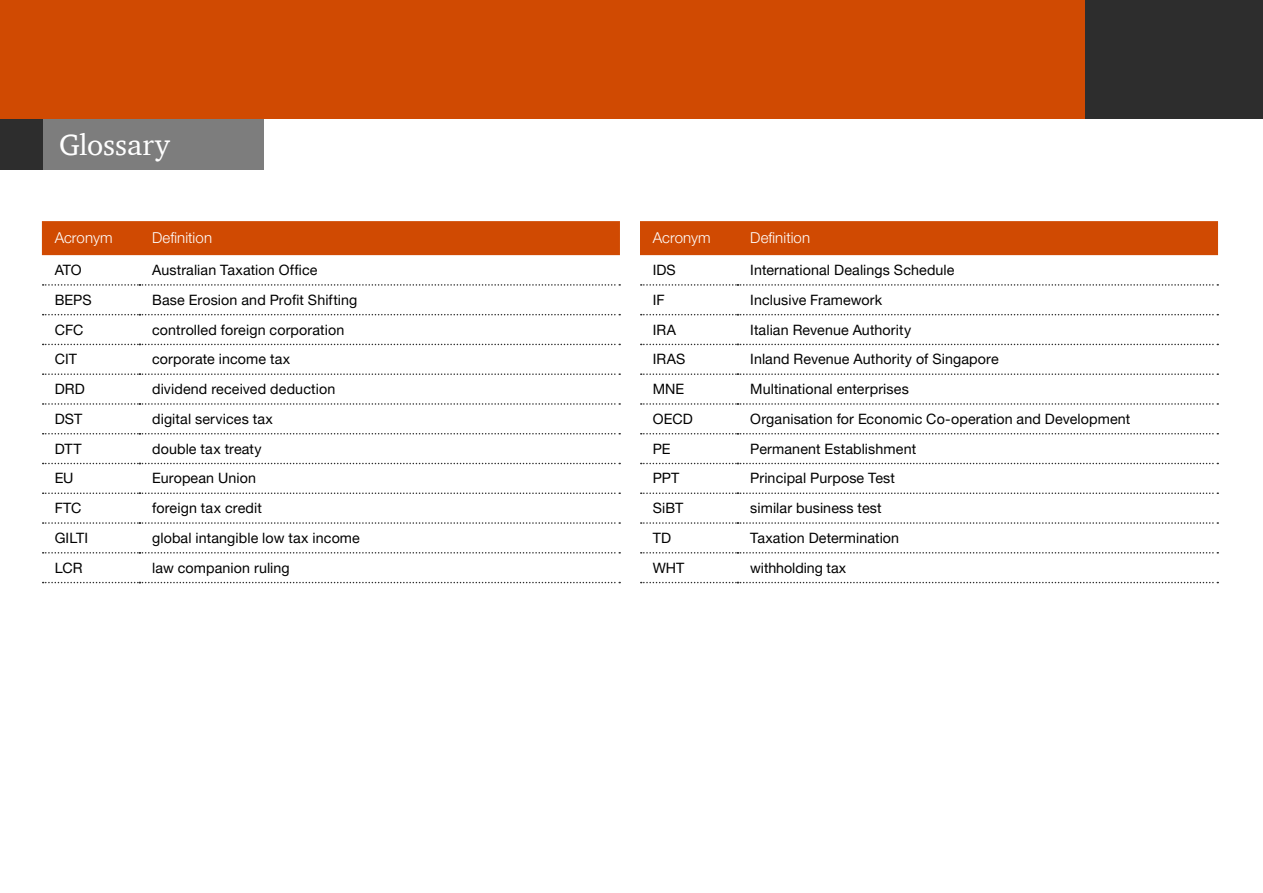
<style>
.page{position:relative;width:1263px;height:893px;background:#fff}
.page>*{position:absolute;margin:0;border:0;box-sizing:border-box;transform-origin:0 0}
.Body_copy{font:30px "ITC Charter Com";letter-spacing:-.005em;color:#fff}
.Body_copy-2{font:300 15px "Helvetica Neue LT Pro";letter-spacing:.01em;color:#fff}
.Body_copy-3{font:14.25px "Helvetica Neue LT Pro";letter-spacing:.01em;color:#000}
</style>
<div class="page">
<div style="left:0;top:0;width:1085px;height:119px;background:#d04a02"></div>
<div style="left:1085px;top:0;width:178px;height:119px;background:#2d2d2d"></div>
<div style="left:42px;top:221px;width:578px;height:34px;background:#d04a02"></div>
<svg style="left:43px;top:284px;width:577px;height:2px"></svg>
<svg style="left:43px;top:314px;width:577px;height:1px"></svg>
<svg style="left:43px;top:344px;width:577px;height:1px"></svg>
<svg style="left:43px;top:373px;width:577px;height:2px"></svg>
<svg style="left:43px;top:403px;width:577px;height:2px"></svg>
<svg style="left:43px;top:433px;width:577px;height:1px"></svg>
<svg style="left:43px;top:463px;width:577px;height:1px"></svg>
<svg style="left:43px;top:492px;width:577px;height:2px"></svg>
<svg style="left:43px;top:522px;width:577px;height:2px"></svg>
<svg style="left:43px;top:552px;width:577px;height:2px"></svg>
<svg style="left:43px;top:582px;width:577px;height:1px"></svg>
<div style="left:640px;top:221px;width:578px;height:34px;background:#d04a02"></div>
<svg style="left:641px;top:284px;width:577px;height:2px"></svg>
<svg style="left:641px;top:314px;width:577px;height:1px"></svg>
<svg style="left:641px;top:344px;width:577px;height:1px"></svg>
<svg style="left:641px;top:373px;width:577px;height:2px"></svg>
<svg style="left:641px;top:403px;width:577px;height:2px"></svg>
<svg style="left:641px;top:433px;width:577px;height:1px"></svg>
<svg style="left:641px;top:463px;width:577px;height:1px"></svg>
<svg style="left:641px;top:492px;width:577px;height:2px"></svg>
<svg style="left:641px;top:522px;width:577px;height:2px"></svg>
<svg style="left:641px;top:552px;width:577px;height:2px"></svg>
<svg style="left:641px;top:582px;width:577px;height:1px"></svg>
<div style="left:43px;top:119px;width:221px;height:51px;background:#7d7d7d"></div>
<div style="left:0;top:119px;width:43px;height:51px;background:#2d2d2d"></div>
<p class="Body_copy" style="left:59px;top:126px;width:112px">Glossary</p>
<p class="Body_copy-2" style="left:55px;top:229px;width:59px">Acronym</p>
<p class="Body_copy-2" style="left:152px;top:229px;width:61px">Definition</p>
<p class="Body_copy-3" style="left:55px;top:261px;width:29px">ATO</p>
<p class="Body_copy-3" style="left:152px;top:261px;width:167px">Australian Taxation Office</p>
<p class="Body_copy-3" style="left:55px;top:291px;width:39px">BEPS</p>
<p class="Body_copy-3" style="left:152px;top:291px;width:207px">Base Erosion and Profit Shifting</p>
<p class="Body_copy-3" style="left:55px;top:321px;width:30px">CFC</p>
<p class="Body_copy-3" style="left:152px;top:321px;width:194px">controlled foreign corporation</p>
<p class="Body_copy-3" style="left:55px;top:351px;width:24px">CIT</p>
<p class="Body_copy-3" style="left:152px;top:351px;width:140px">corporate income tax</p>
<p class="Body_copy-3" style="left:55px;top:380px;width:32px">DRD</p>
<p class="Body_copy-3" style="left:152px;top:380px;width:185px">dividend received deduction</p>
<p class="Body_copy-3" style="left:55px;top:410px;width:29px">DST</p>
<p class="Body_copy-3" style="left:152px;top:410px;width:122px">digital services tax</p>
<p class="Body_copy-3" style="left:55px;top:440px;width:28px">DTT</p>
<p class="Body_copy-3" style="left:152px;top:440px;width:111px">double tax treaty</p>
<p class="Body_copy-3" style="left:55px;top:470px;width:20px">EU</p>
<p class="Body_copy-3" style="left:152px;top:470px;width:105px">European Union</p>
<p class="Body_copy-3" style="left:55px;top:499px;width:28px">FTC</p>
<p class="Body_copy-3" style="left:152px;top:499px;width:111px">foreign tax credit</p>
<p class="Body_copy-3" style="left:55px;top:529px;width:35px">GILTI</p>
<p class="Body_copy-3" style="left:152px;top:529px;width:209px">global intangible low tax income</p>
<p class="Body_copy-3" style="left:55px;top:559px;width:29px">LCR</p>
<p class="Body_copy-3" style="left:152px;top:559px;width:139px">law companion ruling</p>
<p class="Body_copy-2" style="left:653px;top:229px;width:59px">Acronym</p>
<p class="Body_copy-2" style="left:750px;top:229px;width:61px">Definition</p>
<p class="Body_copy-3" style="left:653px;top:261px;width:25px">IDS</p>
<p class="Body_copy-3" style="left:750px;top:261px;width:206px">International Dealings Schedule</p>
<p class="Body_copy-3" style="left:653px;top:291px;width:13px">IF</p>
<p class="Body_copy-3" style="left:750px;top:291px;width:133px">Inclusive Framework</p>
<p class="Body_copy-3" style="left:653px;top:321px;width:25px">IRA</p>
<p class="Body_copy-3" style="left:750px;top:321px;width:162px">Italian Revenue Authority</p>
<p class="Body_copy-3" style="left:653px;top:351px;width:34px">IRAS</p>
<p class="Body_copy-3" style="left:750px;top:351px;width:250px">Inland Revenue Authority of Singapore</p>
<p class="Body_copy-3" style="left:653px;top:380px;width:33px">MNE</p>
<p class="Body_copy-3" style="left:750px;top:380px;width:160px">Multinational enterprises</p>
<p class="Body_copy-3" style="left:653px;top:410px;width:41px">OECD</p>
<p class="Body_copy-3" style="left:750px;top:410px;width:382px">Organisation for Economic Co-operation and Development</p>
<p class="Body_copy-3" style="left:653px;top:440px;width:19px">PE</p>
<p class="Body_copy-3" style="left:750px;top:440px;width:167px">Permanent Establishment</p>
<p class="Body_copy-3" style="left:653px;top:470px;width:28px">PPT</p>
<p class="Body_copy-3" style="left:750px;top:470px;width:146px">Principal Purpose Test</p>
<p class="Body_copy-3" style="left:653px;top:499px;width:32px">SiBT</p>
<p class="Body_copy-3" style="left:750px;top:499px;width:133px">similar business test</p>
<p class="Body_copy-3" style="left:653px;top:529px;width:20px">TD</p>
<p class="Body_copy-3" style="left:750px;top:529px;width:150px">Taxation Determination</p>
<p class="Body_copy-3" style="left:653px;top:559px;width:33px">WHT</p>
<p class="Body_copy-3" style="left:750px;top:559px;width:98px">withholding tax</p>
</div>
